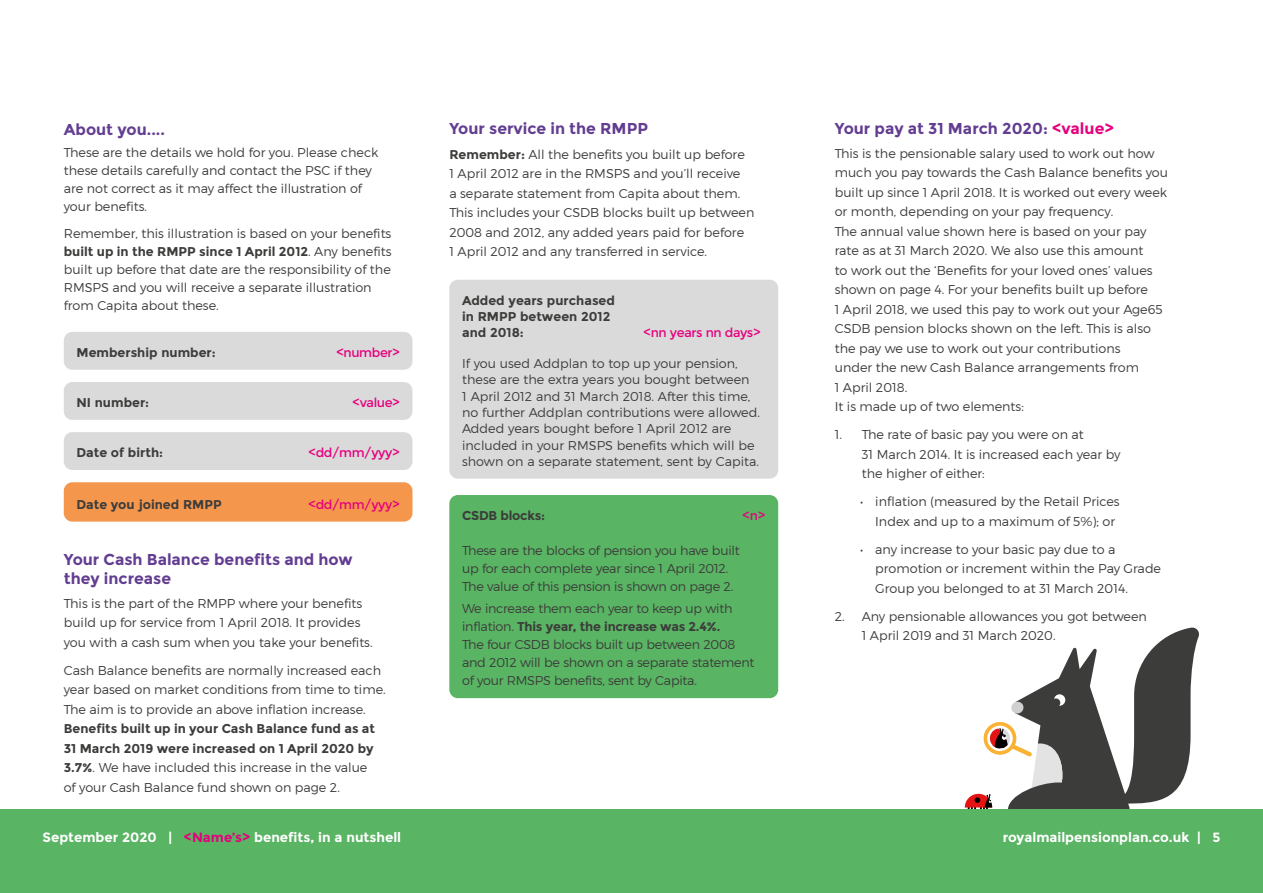
<style>
.page{position:relative;width:1263px;height:893px;background:#fff}
.page>*{position:absolute;margin:0;border:0;box-sizing:border-box;transform-origin:0 0}
.t1{font:700 15.75px/19.5px "Montserrat";color:#623d91}
.t2{font:700 13.35px "Montserrat";color:#fff}
.t3{font:300 12.75px/19.5px "Montserrat";color:#3c3c3b}
.t4{font:300 12.75px/18px "Montserrat";letter-spacing:-.02em;color:#3c3c3b}
.t5{font:700 12.75px/19.5px "Montserrat";color:#3c3c3b}
.t6{font:12.75px "Montserrat";letter-spacing:-.03em;color:#e6007e}
.t7{font:700 12.75px "Montserrat";letter-spacing:-.02em;color:#3c3c3b}
.s1{font-weight:700}
.s2{font-weight:300}
.s3{color:#e6007e}
</style>
<div class="page">
<svg style="left:965px;top:628px;width:234px;height:181px"></svg>
<svg style="left:1054px;top:694px;width:11px;height:12px"></svg>
<div style="left:1052px;top:699px;width:7px;height:7px;background:#3c3c3b;border-radius:50%"></div>
<div style="left:1051px;top:698px;width:9px;height:9px;border:2px solid #3c3c3b;border-radius:50%"></div>
<div style="left:0;top:809px;width:1263px;height:84px;background:#59b463"></div>
<div style="left:64px;top:332px;width:348px;height:38px;background:#dadada;border-radius:9px"></div>
<div style="left:64px;top:382px;width:348px;height:38px;background:#dadada;border-radius:9px"></div>
<div style="left:64px;top:432px;width:348px;height:38px;background:#dadada;border-radius:9px"></div>
<div style="left:64px;top:482px;width:348px;height:40px;background:#f4974d;border-radius:9px"></div>
<div style="left:449px;top:280px;width:329px;height:199px;background:#dadada;border-radius:9px"></div>
<div style="left:449px;top:495px;width:329px;height:203px;background:#59b463;border-radius:9px"></div>
<p class="t1" style="left:64px;top:120px;width:103px">About you....</p>
<p class="t3" style="left:64px;top:143px;width:316px;line-height:18px">These are the details we hold for you. Please check these details carefully and contact the PSC if they are not correct as it may affect the illustration of your benefits.</p>
<p class="t3" style="left:64px;top:224px;width:329px;line-height:18px">Remember, this illustration is based on your benefits <span class="s1">built up in the RMPP since 1 April 2012</span>. Any benefits built up before that date are the responsibility of the RMSPS and you will receive a separate illustration from Capita about these.</p>
<p class="t5" style="left:77px;top:343px;width:141px">Membership number:</p>
<p class="t6" style="left:336px;top:345px;width:65px">&lt;number&gt;</p>
<p class="t5" style="left:77px;top:393px;width:74px">NI number:</p>
<p class="t6" style="left:353px;top:395px;width:49px">&lt;value&gt;</p>
<p class="t5" style="left:77px;top:443px;width:88px">Date of birth:</p>
<p class="t6" style="left:308px;top:445px;width:93px">&lt;dd/mm/yyy&gt;</p>
<p class="t5" style="left:77px;top:495px;width:147px">Date you joined RMPP</p>
<p class="t6" style="left:308px;top:497px;width:93px">&lt;dd/mm/yyy&gt;</p>
<p class="t1" style="left:64px;top:549px;width:290px">Your Cash Balance benefits and how they increase</p>
<p class="t3" style="left:64px;top:593px;width:310px">This is the part of the RMPP where your benefits build up for service from 1 April 2018. It provides you with a cash sum when you take your benefits.</p>
<p class="t3" style="left:64px;top:660px;width:323px">Cash Balance benefits are normally increased each year based on market conditions from time to time.<br>The aim is to provide an above inflation increase.</p>
<p class="t5" style="left:64px;top:719px;width:313px">Benefits built up in your Cash Balance fund as at 31 March 2019 were increased on 1 April 2020 by 3.7%<span class="s2">. We have included this increase in the value of your Cash Balance fund shown on page 2.</span></p>
<p class="t1" style="left:449px;top:119px;width:200px">Your service in the RMPP</p>
<p class="t3" style="left:449px;top:144px;width:307px"><span class="s1">Remember:</span> All the benefits you built up before<br>1 April 2012 are in the RMSPS and you’ll receive<br>a separate statement from Capita about them.<br>This includes your CSDB blocks built up between 2008 and 2012, any added years paid for before<br>1 April 2012 and any transferred in service.</p>
<p class="t5" style="left:462px;top:292px;width:154px;line-height:16.2px">Added years purchased in RMPP between 2012 and 2018:</p>
<p class="t6" style="left:644px;top:325px;width:118px">&lt;nn years nn days&gt;</p>
<p class="t3" style="left:462px;top:355px;width:299px;line-height:16.2px">If you used Addplan to top up your pension, these are the extra years you bought between<br>1 April 2012 and 31 March 2018. After this time, no further Addplan contributions were allowed.<br>Added years bought before 1 April 2012 are included in your RMSPS benefits which will be shown on a separate statement, sent by Capita.</p>
<p class="t7" style="left:462px;top:508px;width:84px">CSDB blocks:</p>
<p class="t6" style="left:743px;top:508px;width:24px">&lt;n&gt;</p>
<p class="t4" style="left:462px;top:541px;width:279px">These are the blocks of pension you have built up for each complete year since 1 April 2012.<br>The value of this pension is shown on page 2.</p>
<p class="t4" style="left:462px;top:600px;width:294px">We increase them each year to keep up with inflation. <span class="s1">This year, the increase was 2.4%.<br></span>The four CSDB blocks built up between 2008 and 2012 will be shown on a separate statement of your RMSPS benefits, sent by Capita.</p>
<p class="t1" style="left:835px;top:119px;width:281px">Your pay at 31 March 2020: <span class="s3">&lt;value&gt;</span></p>
<p class="t3" style="left:835px;top:143px;width:335px">This is the pensionable salary used to work out how much you pay towards the Cash Balance benefits you built up since 1 April 2018. It is worked out every week or month, depending on your pay frequency.<br>The annual value shown here is based on your pay rate as at 31 March 2020. We also use this amount<br>to work out the ‘Benefits for your loved ones’ values shown on page 4. For your benefits built up before<br>1 April 2018, we used this pay to work out your Age65<br>CSDB pension blocks shown on the left. This is also the pay we use to work out your contributions<br>under the new Cash Balance arrangements from<br>1 April 2018.<br>It is made up of two elements:</p>
<p class="t3" style="left:862px;top:425px;width:260px;text-indent:-27px">1. The rate of basic pay you were on at<br>31 March 2014. It is increased each year by the higher of either:</p>
<p class="t3" style="left:875px;top:492px;width:246px;text-indent:-15px">• inflation (measured by the Retail Prices<br>Index and up to a maximum of 5%); or</p>
<p class="t3" style="left:875px;top:539px;width:287px;text-indent:-15px">• any increase to your basic pay due to a promotion or increment within the Pay Grade<br>Group you belonged to at 31 March 2014.</p>
<p class="t3" style="left:862px;top:606px;width:287px;text-indent:-27px">2. Any pensionable allowances you got between<br>1 April 2019 and 31 March 2020.</p>
<p class="t2" style="left:43px;top:829px;width:360px">September 2020 | <span class="s3">&lt;Name’s&gt;</span> benefits, in a nutshell</p>
<p class="t2" style="left:1003px;top:829px;width:219px">royalmailpensionplan.co.uk | 5</p>
</div>
